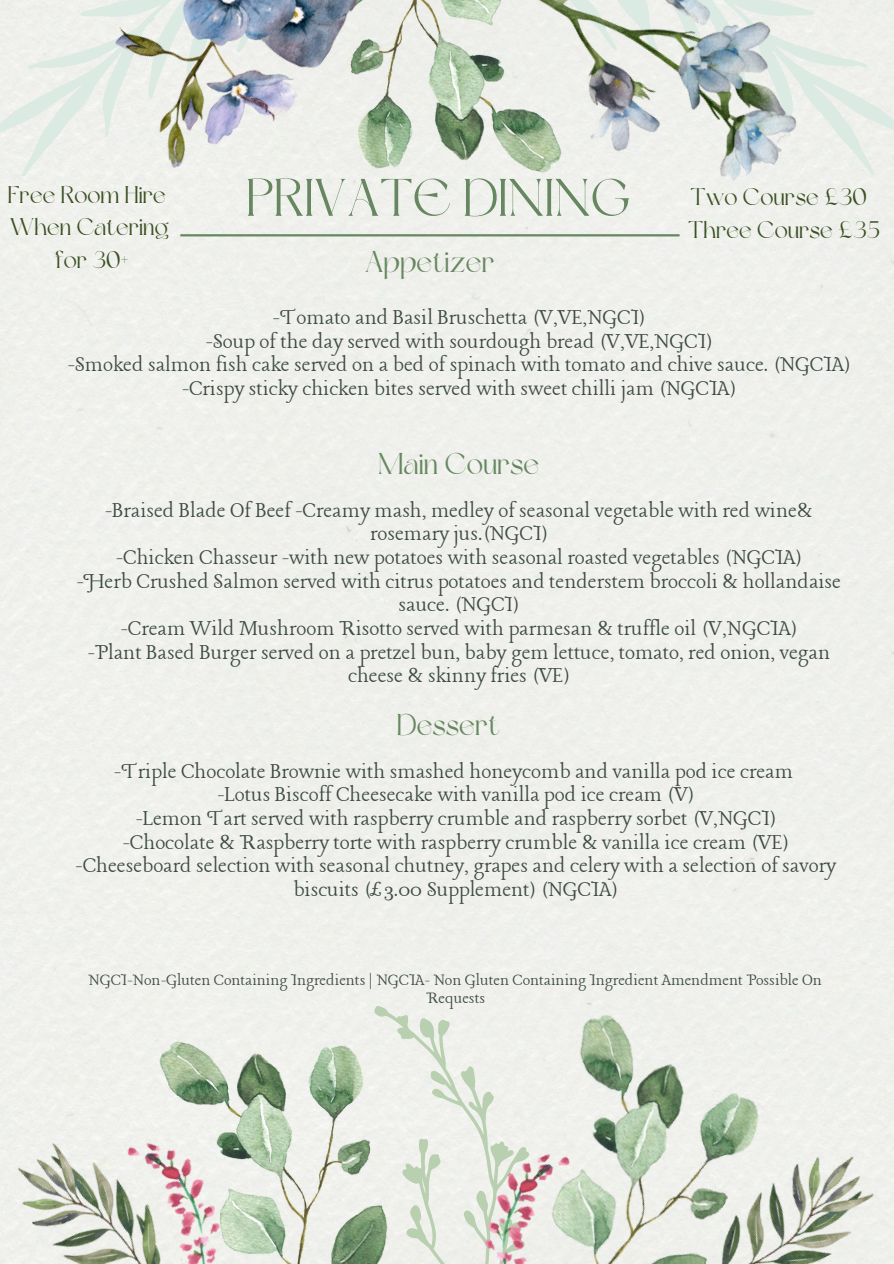
<style>
.page{position:relative;width:894px;height:1264px;background:#fff}
.page>*{position:absolute;margin:0;border:0;box-sizing:border-box;transform-origin:0 0}
.t1{font:52.5px "Dream Avenue";color:#668760}
.t2{font:30px "Dream Avenue";color:#668760}
.t3{font:24px/23.7px "Lancelot";color:#3d4a43;text-align:center}
.t4{font:24px/32.7px "Dream Avenue";color:#3a5023}
.t5{font:18px/18px "Lancelot";color:#3d4a43;text-align:center}
</style>
<div class="page">
<svg style="left:845px;top:0;width:48px;height:183px;background:#ecefea"></svg>
<svg style="left:0;top:0;width:457px;height:185px;background:#ecefea"></svg>
<img style="left:457px;top:0;width:388px;height:224px">
<svg style="left:373px;top:1005px;width:50px;height:258px;background:#e8ece4"></svg>
<img style="left:159px;top:1039px;width:229px;height:224px">
<img style="left:207px;top:1125px;width:66px;height:138px">
<img style="left:3px;top:1117px;width:204px;height:146px">
<img style="left:423px;top:1005px;width:370px;height:258px">
<img style="left:430px;top:1136px;width:178px;height:127px">
<img style="left:651px;top:1140px;width:242px;height:123px">
<hr style="left:180px;top:234px;width:499px;height:2px;background:#668760">
<img style="left:412px;top:0;width:149px;height:174px">
<img style="left:71px;top:0;width:341px;height:203px">
<p class="t4" style="left:8px;top:180px;width:163px;text-align:center">Free Room Hire<br>When Catering for 30+</p>
<h1 class="t1" style="left:246px;top:176px;width:386px">PRIVATE DINING</h1>
<p class="t2" style="left:364px;top:249px;width:131px">Appetizer</p>
<p class="t4" style="left:688px;top:183px;width:193px">Two Course £30<br>Three Course £35</p>
<p class="t3" style="left:67px;top:307px;width:784px">-Tomato and Basil Bruschetta (V,VE,NGCI)<br>-Soup of the day served with sourdough bread (V,VE,NGCI)<br>-Smoked salmon fish cake served on a bed of spinach with tomato and chive sauce. (NGCIA) -Crispy sticky chicken bites served with sweet chilli jam (NGCIA)</p>
<p class="t2" style="left:378px;top:452px;width:163px">Main Course</p>
<p class="t3" style="left:77px;top:499px;width:765px">-Braised Blade Of Beef -Creamy mash, medley of seasonal vegetable with red wine&amp; rosemary jus.(NGCI)<br>-Chicken Chasseur -with new potatoes with seasonal roasted vegetables (NGCIA)<br>-Herb Crushed Salmon served with citrus potatoes and tenderstem broccoli &amp; hollandaise sauce. (NGCI)<br>-Cream Wild Mushroom Risotto served with parmesan &amp; truffle oil (V,NGCIA)<br>-Plant Based Burger served on a pretzel bun, baby gem lettuce, tomato, red onion, vegan cheese &amp; skinny fries (VE)</p>
<p class="t2" style="left:396px;top:712px;width:105px">Dessert</p>
<p class="t3" style="left:75px;top:760px;width:762px">-Triple Chocolate Brownie with smashed honeycomb and vanilla pod ice cream<br>-Lotus Biscoff Cheesecake with vanilla pod ice cream (V)<br>-Lemon Tart served with raspberry crumble and raspberry sorbet (V,NGCI)<br>-Chocolate &amp; Raspberry torte with raspberry crumble &amp; vanilla ice cream (VE) -Cheeseboard selection with seasonal chutney, grapes and celery with a selection of savory biscuits (£3.00 Supplement) (NGCIA)</p>
<p class="t5" style="left:88px;top:971px;width:735px">NGCI-Non-Gluten Containing Ingredients | NGCIA- Non Gluten Containing Ingredient Amendment Possible On<br>Requests</p>
</div>
